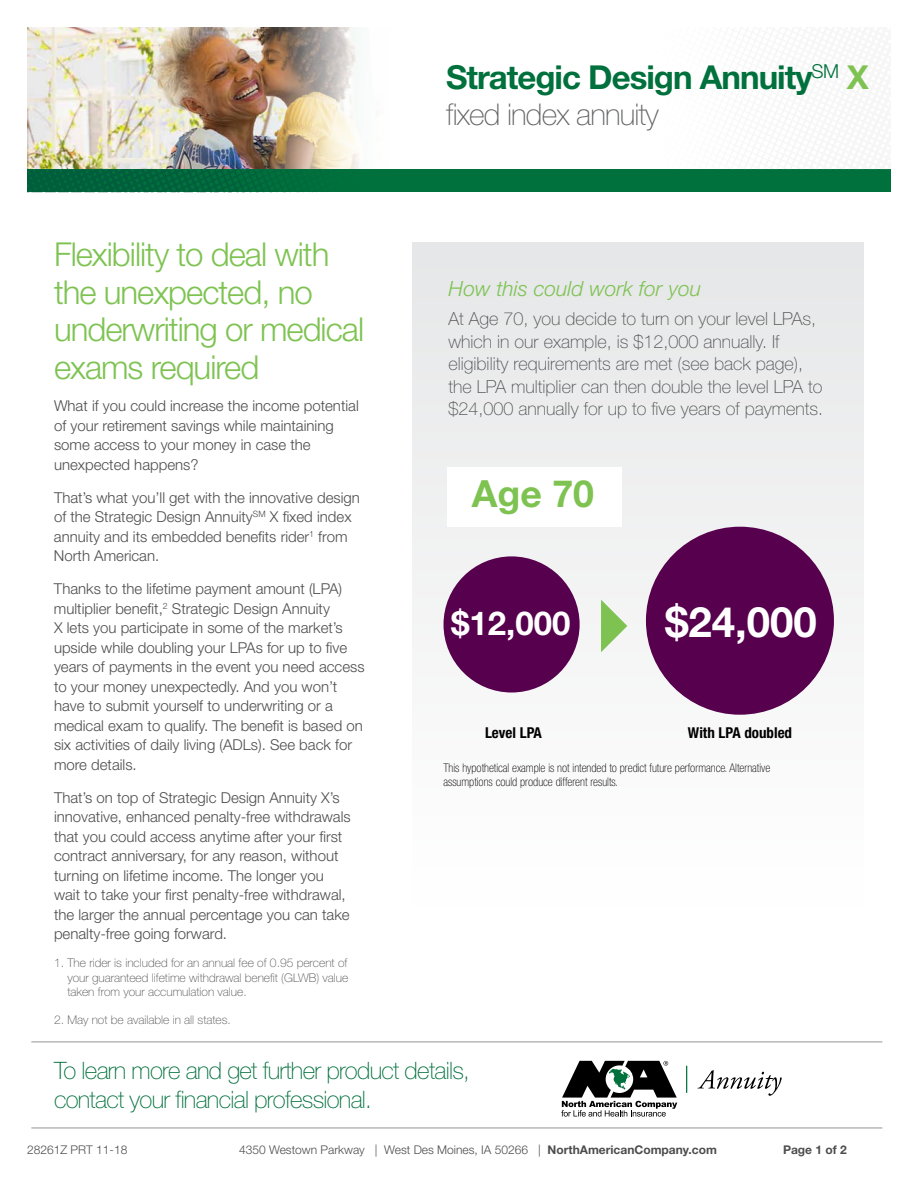
<style>
.page{position:relative;width:918px;height:1188px;background:#fff}
.page>*{position:absolute;margin:0;border:0;box-sizing:border-box;transform-origin:0 0}
.t1{font:700 42px "Helvetica Neue LT Std";color:#fff}
.t2{font:700 37.5px "Helvetica Neue LT Std";color:#7ec352}
.t3{font:300 33px/37.5px "Helvetica Neue LT Std";letter-spacing:-.03em;color:#7ec352}
.t4{font:700 33px "Helvetica Neue LT Std";letter-spacing:-.03em;color:#00703c}
.t5{font:700 33px "Helvetica Neue LT Std";color:#fff}
.t6{font:100 30px "Helvetica Neue LT Std";letter-spacing:-.03em;color:#636466}
.t7{font:100 24px/28.8px "Helvetica Neue LT Std";letter-spacing:-.03em;color:#00703c}
.t8{font:italic 300 21px "Helvetica Neue LT Std";color:#7ec352}
.t9{font:100 18px/22.5px "Helvetica Neue LT Std";color:#4d4d4f}
.t10{font:300 15px/19.5px "Helvetica Neue LT Std";color:#4d4d4f}
.t11{font:700 condensed 15px "Helvetica Neue LT Std";color:#000}
.t12{font:100 12px/14.4px "Helvetica Neue LT Std";color:#4d4d4f;text-align:justify}
.t13{font:100 condensed 12px/14.4px "Helvetica Neue LT Std";color:#000}
.t14{font:300 12px "Helvetica Neue LT Std";color:#4d4d4f}
.t15{font:700 12px "Helvetica Neue LT Std";color:#4d4d4f}
.s1{color:#7ec352}
.s2{font-weight:700}
</style>
<div class="page">
<div style="left:413px;top:243px;width:451px;height:663px;background:linear-gradient(to right,#f2f3f3,#f2f2f3)"></div>
<svg style="left:686px;top:1066px;width:1px;height:27px"></svg>
<svg style="left:698px;top:1070px;width:84px;height:26px"></svg>
<svg style="left:561px;top:1061px;width:116px;height:56px"></svg>
<hr style="left:31px;top:1042px;width:851px;height:1px;background:#939598">
<hr style="left:31px;top:1128px;width:851px;height:1px;background:#939598">
<div style="left:447px;top:467px;width:175px;height:60px;background:#fff"></div>
<div style="left:444px;top:556px;width:136px;height:137px;background:#56004e;border-radius:50%"></div>
<div style="left:646px;top:527px;width:188px;height:188px;background:#56004e;border-radius:50%"></div>
<svg style="left:601px;top:600px;width:26px;height:52px"></svg>
<img style="left:27px;top:27px;width:332px;height:142px">
<div style="left:27px;top:169px;width:864px;height:23px;background:#00703c"></div>
<svg style="left:27px;top:169px;width:261px;height:23px"></svg>
<h3 class="t3" style="left:54px;top:235px;width:312px">Flexibility to deal with the unexpected, no underwriting or medical exams required</h3>
<p class="t10" style="left:54px;top:396px;width:306px">What if you could increase the income potential of your retirement savings while maintaining some access to your money in case the unexpected happens?</p>
<p class="t10" style="left:54px;top:487px;width:307px">That’s what you’ll get with the innovative design of the Strategic Design Annuity<sup>SM</sup> X fixed index annuity and its embedded benefits rider<sup>1</sup> from North American.</p>
<p class="t10" style="left:54px;top:579px;width:312px">Thanks to the lifetime payment amount (LPA) multiplier benefit,<sup>2</sup> Strategic Design Annuity<br>X lets you participate in some of the market’s upside while doubling your LPAs for up to five years of payments in the event you need access to your money unexpectedly. And you won’t have to submit yourself to underwriting or a medical exam to qualify. The benefit is based on six activities of daily living (ADLs). See back for more details.</p>
<p class="t10" style="left:54px;top:787px;width:298px">That’s on top of Strategic Design Annuity X’s innovative, enhanced penalty-free withdrawals that you could access anytime after your first contract anniversary, for any reason, without turning on lifetime income. The longer you wait to take your first penalty-free withdrawal, the larger the annual percentage you can take penalty-free going forward.</p>
<p class="t12" style="left:67px;top:956px;width:283px;text-indent:-13px">1. The rider is included for an annual fee of 0.95 percent of your guaranteed lifetime withdrawal benefit (GLWB) value taken from your accumulation value.</p>
<p class="t12" style="left:54px;top:1012px;width:178px">2. May not be available in all states.</p>
<h3 class="t4" style="left:446px;top:57px;width:424px">Strategic Design Annuity<sup>SM</sup> <span class="s1">X</span></h3>
<h3 class="t6" style="left:446px;top:98px;width:214px">fixed index annuity</h3>
<h3 class="t8" style="left:449px;top:276px;width:254px">How this could work for you</h3>
<p class="t9" style="left:449px;top:307px;width:376px">At Age 70, you decide to turn on your level LPAs, which in our example, is $12,000 annually. If eligibility requirements are met (see back page), the LPA multiplier can then double the level LPA to $24,000 annually for up to five years of payments.</p>
<h2 class="t2" style="left:472px;top:471px;width:124px">Age 70</h2>
<h3 class="t5" style="left:451px;top:603px;width:121px">$12,000</h3>
<h1 class="t1" style="left:665px;top:596px;width:153px">$24,000</h1>
<p class="t11" style="left:485px;top:724px;width:58px">Level LPA</p>
<p class="t11" style="left:688px;top:724px;width:106px">With LPA doubled</p>
<p class="t13" style="left:444px;top:760px;width:328px">This hypothetical example is not intended to predict future performance. Alternative assumptions could produce different results.</p>
<h3 class="t7" style="left:54px;top:1056px;width:417px">To learn more and get further product details, contact your financial professional.</h3>
<p class="t14" style="left:27px;top:1143px;width:102px">28261Z PRT 11-18</p>
<p class="t14" style="left:239px;top:1143px;width:479px">4350 Westown Parkway | West Des Moines, IA 50266 | <span class="s2">NorthAmericanCompany.com</span></p>
<p class="t15" style="left:783px;top:1142px;width:65px">Page 1 of 2</p>
</div>
